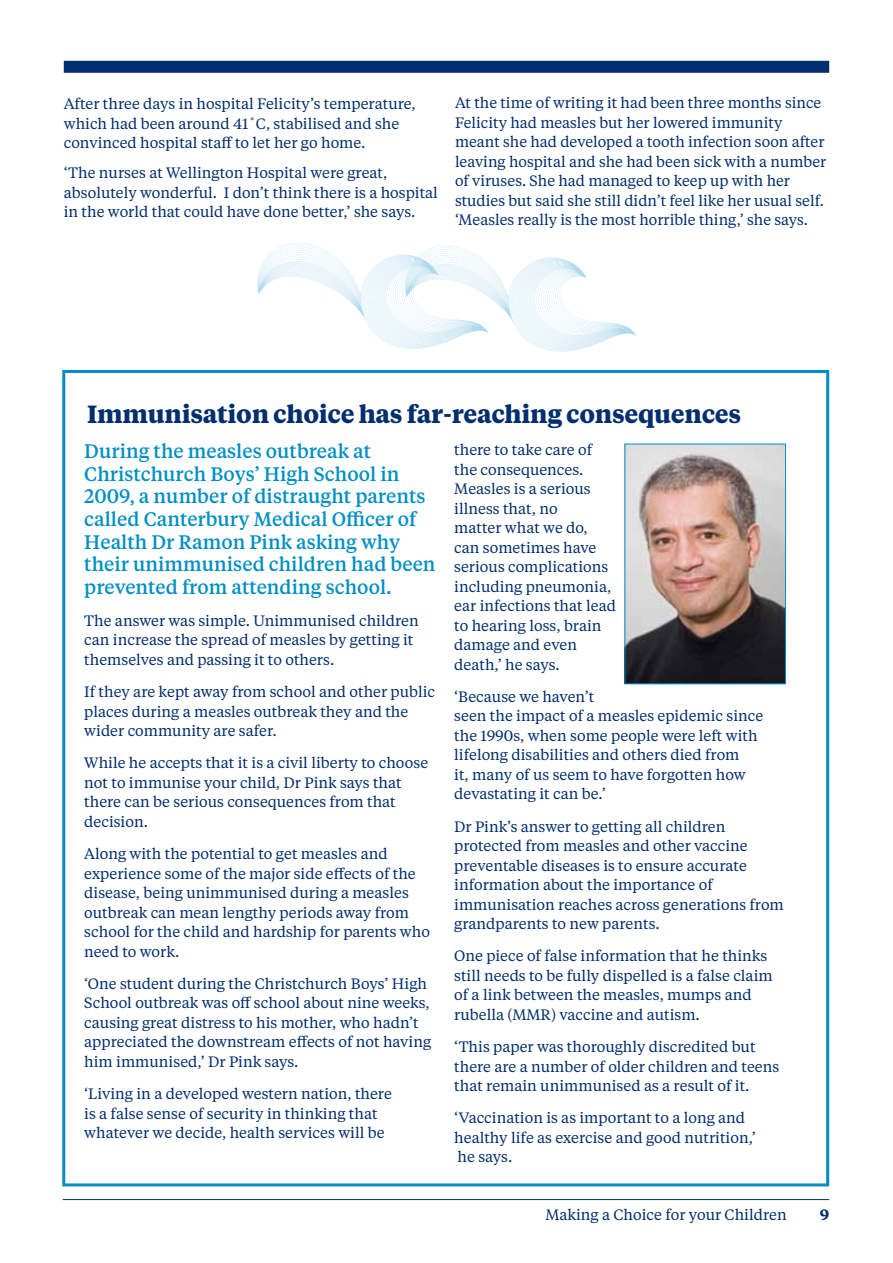
<style>
.page{position:relative;width:893px;height:1263px;background:#fff}
.page>*{position:absolute;margin:0;border:0;box-sizing:border-box;transform-origin:0 0}
.t1{font:700 24.75px "Tiempos Text";letter-spacing:-.01em;color:#002e6e}
.t2{font:500 19.5px/22.5px "Tiempos Text";color:#008fc5}
.t3{font:15px/19.5px "Tiempos Text";color:#002e6e}
.t4{font:700 15px "Tiempos Text";color:#002e6e}
</style>
<div class="page">
<hr style="left:63px;top:1199px;width:766px;height:1px;background:#002e6e">
<img style="left:626px;top:446px;width:158px;height:236px">
<div style="left:624px;top:444px;width:162px;height:240px;border:1px solid #008fc5"></div>
<div style="left:62px;top:370px;width:767px;height:816px;border:3px solid #008fc5"></div>
<div style="left:64px;top:61px;width:765px;height:12px;background:#002e6e"></div>
<svg style="left:257px;top:243px;width:379px;height:109px"></svg>
<p class="t3" style="left:64px;top:93px;width:354px">After three days in hospital Felicity’s temperature, which had been around 41˚C, stabilised and she convinced hospital staff to let her go home.</p>
<p class="t3" style="left:64px;top:163px;width:376px">‘The nurses at Wellington Hospital were great, absolutely wonderful. I don’t think there is a hospital in the world that could have done better,’ she says.</p>
<p class="t3" style="left:455px;top:92px;width:373px">At the time of writing it had been three months since Felicity had measles but her lowered immunity meant she had developed a tooth infection soon after leaving hospital and she had been sick with a number of viruses. She had managed to keep up with her studies but said she still didn’t feel like her usual self. ‘Measles really is the most horrible thing,’ she says.</p>
<h1 class="t1" style="left:87px;top:397px;width:655px">Immunisation choice has far-reaching consequences</h1>
<p class="t2" style="left:84px;top:439px;width:353px">During the measles outbreak at Christchurch Boys’ High School in 2009, a number of distraught parents called Canterbury Medical Officer of Health Dr Ramon Pink asking why their unimmunised children had been prevented from attending school.</p>
<p class="t3" style="left:84px;top:610px;width:336px">The answer was simple. Unimmunised children can increase the spread of measles by getting it themselves and passing it to others.</p>
<p class="t3" style="left:84px;top:681px;width:352px">If they are kept away from school and other public places during a measles outbreak they and the wider community are safer.</p>
<p class="t3" style="left:84px;top:752px;width:345px">While he accepts that it is a civil liberty to choose not to immunise your child, Dr Pink says that there can be serious consequences from that decision.</p>
<p class="t3" style="left:84px;top:843px;width:347px">Along with the potential to get measles and experience some of the major side effects of the disease, being unimmunised during a measles outbreak can mean lengthy periods away from school for the child and hardship for parents who need to work.</p>
<p class="t3" style="left:84px;top:973px;width:348px">‘One student during the Christchurch Boys’ High School outbreak was off school about nine weeks, causing great distress to his mother, who hadn’t appreciated the downstream effects of not having him immunised,’ Dr Pink says.</p>
<p class="t3" style="left:84px;top:1083px;width:309px">‘Living in a developed western nation, there is a false sense of security in thinking that whatever we decide, health services will be</p>
<p class="t3" style="left:454px;top:439px;width:163px">there to take care of the consequences.<br>Measles is a serious illness that, no<br>matter what we do, can sometimes have serious complications including pneumonia, ear infections that lead to hearing loss, brain damage and even death,’ he says.</p>
<p class="t3" style="left:454px;top:686px;width:310px">‘Because we haven’t<br>seen the impact of a measles epidemic since the 1990s, when some people were left with lifelong disabilities and others died from<br>it, many of us seem to have forgotten how devastating it can be.’</p>
<p class="t3" style="left:454px;top:816px;width:331px">Dr Pink’s answer to getting all children protected from measles and other vaccine preventable diseases is to ensure accurate information about the importance of immunisation reaches across generations from grandparents to new parents.</p>
<p class="t3" style="left:454px;top:945px;width:320px">One piece of false information that he thinks still needs to be fully dispelled is a false claim of a link between the measles, mumps and rubella (MMR) vaccine and autism.</p>
<p class="t3" style="left:454px;top:1036px;width:326px">‘This paper was thoroughly discredited but there are a number of older children and teens that remain unimmunised as a result of it.</p>
<p class="t3" style="left:454px;top:1107px;width:303px">‘Vaccination is as important to a long and healthy life as exercise and good nutrition,’ he says.</p>
<p class="t3" style="left:545px;top:1204px;width:243px">Making a Choice for your Children</p>
<p class="t4" style="left:820px;top:1204px;width:11px">9</p>
</div>
